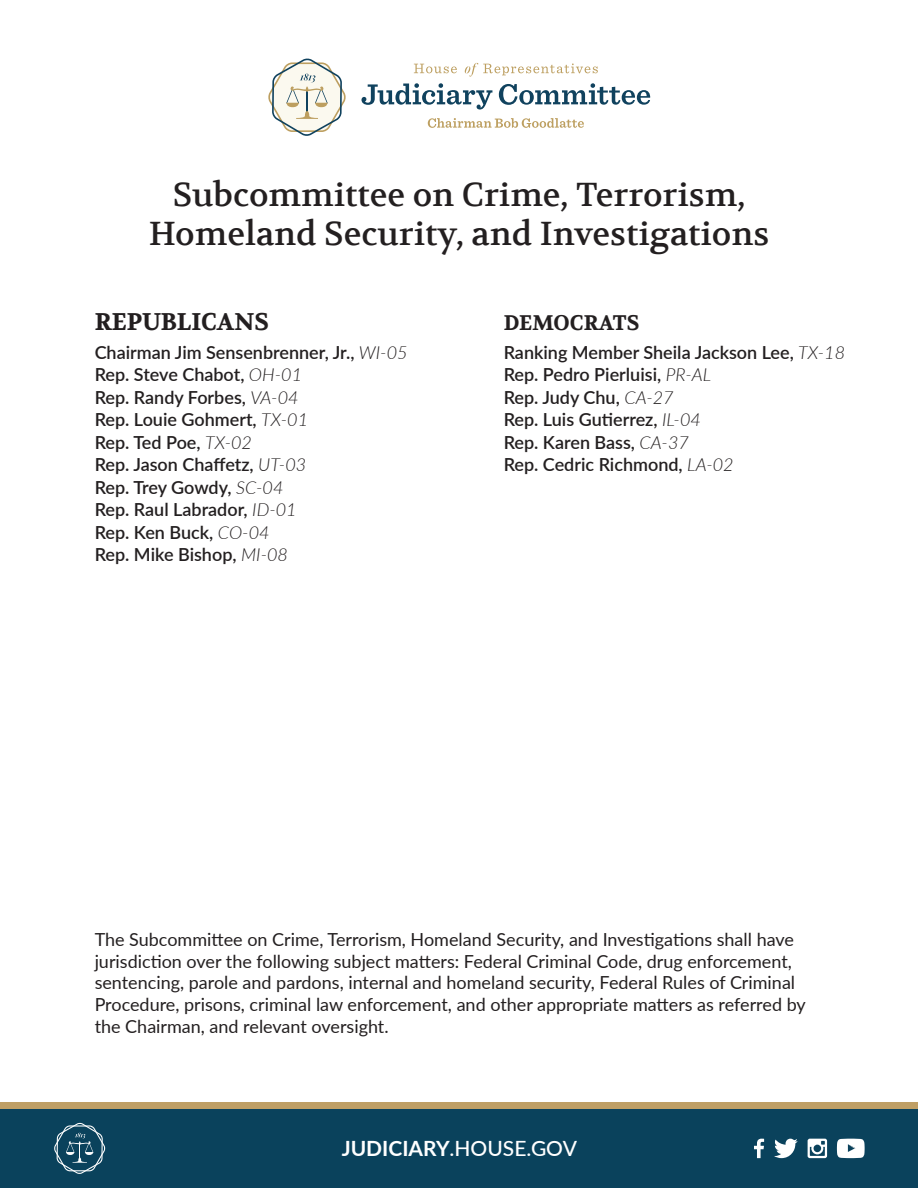
<style>
.page{position:relative;width:918px;height:1188px;background:#fff}
.page>*{position:absolute;margin:0;border:0;box-sizing:border-box;transform-origin:0 0}
.t1{font:33px "Volkhov";color:#231f20}
.t2{font:700 24px "Volkhov";color:#231f20}
.t3{font:500 21px "Lato";color:#fff}
.t4{font:700 21px "Volkhov";color:#231f20}
.t5{font:600 18px "Lato";color:#231f20}
.t6{font:18px/21.6px "Lato";color:#231f20}
.s1{font-weight:300;font-style:italic}
.s2{font-weight:700}
</style>
<div class="page">
<svg style="left:268px;top:58px;width:78px;height:78px"></svg>
<svg style="left:362px;top:83px;width:130px;height:27px"></svg>
<svg style="left:499px;top:83px;width:151px;height:22px"></svg>
<svg style="left:414px;top:64px;width:43px;height:9px"></svg>
<svg style="left:465px;top:63px;width:133px;height:14px"></svg>
<svg style="left:428px;top:118px;width:156px;height:10px"></svg>
<div style="left:0;top:1109px;width:918px;height:79px;background:#0a425c"></div>
<div style="left:0;top:1103px;width:918px;height:6px;background:#bf9f65"></div>
<svg style="left:54px;top:1123px;width:51px;height:51px"></svg>
<svg style="left:754px;top:1139px;width:10px;height:19px"></svg>
<svg style="left:774px;top:1139px;width:24px;height:19px"></svg>
<svg style="left:837px;top:1139px;width:28px;height:19px"></svg>
<svg style="left:808px;top:1139px;width:19px;height:19px"></svg>
<p class="t1" style="left:173px;top:174px;width:574px">Subcommittee on Crime, Terrorism,</p>
<p class="t1" style="left:149px;top:213px;width:622px">Homeland Security, and Investigations</p>
<p class="t2" style="left:95px;top:308px;width:176px">REPUBLICANS</p>
<p class="t5" style="left:95px;top:339px;width:314px">Chairman Jim Sensenbrenner, Jr., <span class="s1">WI-05</span></p>
<p class="t5" style="left:95px;top:362px;width:209px">Rep. Steve Chabot, <span class="s1">OH-01</span></p>
<p class="t5" style="left:95px;top:384px;width:205px">Rep. Randy Forbes, <span class="s1">VA-04</span></p>
<p class="t5" style="left:95px;top:407px;width:215px">Rep. Louie Gohmert, <span class="s1">TX-01</span></p>
<p class="t5" style="left:95px;top:429px;width:159px">Rep. Ted Poe, <span class="s1">TX-02</span></p>
<p class="t5" style="left:95px;top:452px;width:213px">Rep. Jason Chaffetz, <span class="s1">UT-03</span></p>
<p class="t5" style="left:95px;top:474px;width:190px">Rep. Trey Gowdy, <span class="s1">SC-04</span></p>
<p class="t5" style="left:95px;top:497px;width:204px">Rep. Raul Labrador, <span class="s1">ID-01</span></p>
<p class="t5" style="left:95px;top:519px;width:176px">Rep. Ken Buck, <span class="s1">CO-04</span></p>
<p class="t5" style="left:95px;top:542px;width:195px">Rep. Mike Bishop, <span class="s1">MI-08</span></p>
<p class="t4" style="left:504px;top:311px;width:137px">DEMOCRATS</p>
<p class="t5" style="left:504px;top:339px;width:343px">Ranking Member Sheila Jackson Lee, <span class="s1">TX-18</span></p>
<p class="t5" style="left:504px;top:362px;width:209px">Rep. Pedro Pierluisi, <span class="s1">PR-AL</span></p>
<p class="t5" style="left:504px;top:384px;width:171px">Rep. Judy Chu, <span class="s1">CA-27</span></p>
<p class="t5" style="left:504px;top:407px;width:199px">Rep. Luis Gutierrez, <span class="s1">IL-04</span></p>
<p class="t5" style="left:504px;top:429px;width:187px">Rep. Karen Bass, <span class="s1">CA-37</span></p>
<p class="t5" style="left:504px;top:452px;width:231px">Rep. Cedric Richmond, <span class="s1">LA-02</span></p>
<p class="t6" style="left:95px;top:928px;width:713px">The Subcommittee on Crime, Terrorism, Homeland Security, and Investigations shall have jurisdiction over the following subject matters: Federal Criminal Code, drug enforcement, sentencing, parole and pardons, internal and homeland security, Federal Rules of Criminal Procedure, prisons, criminal law enforcement, and other appropriate matters as referred by the Chairman, and relevant oversight.</p>
<p class="t3" style="left:342px;top:1133px;width:237px"><span class="s2">JUDICIARY</span>.HOUSE.GOV</p>
</div>
